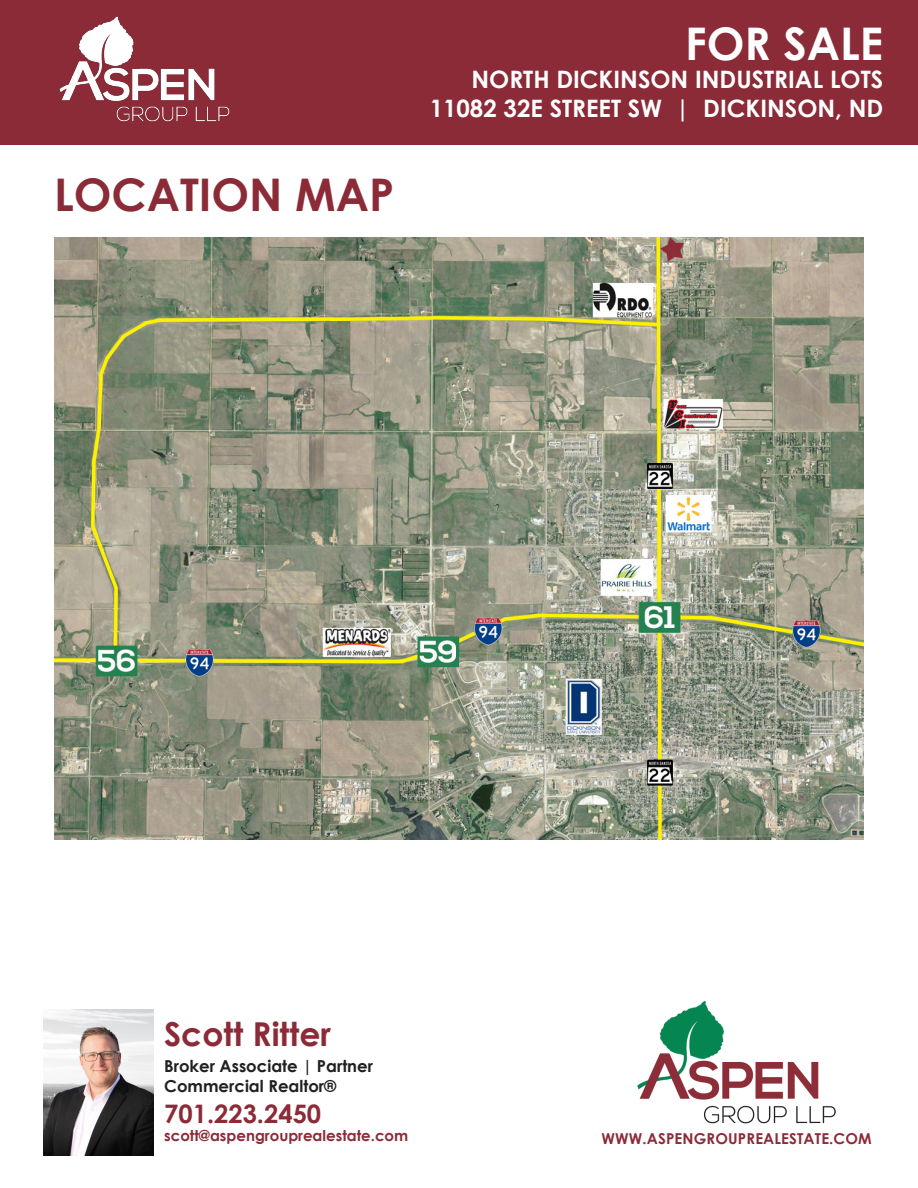
<style>
.page{position:relative;width:918px;height:1188px;background:#fff}
.page>*{position:absolute;margin:0;border:0;box-sizing:border-box;transform-origin:0 0}
.t1{font:700 45px "Century Gothic";color:#8c2b38}
.t2{font:700 45px "Century Gothic";color:#fff}
.t3{font:700 33px "Century Gothic";color:#8c2b38}
.t4{font:700 25.5px "Century Gothic";color:#8c2b38}
.t5{font:700 24px "Century Gothic";color:#fff}
.t6{font:700 16.5px/19.8px "Century Gothic";color:#231f20}
.t7{font:700 15px "Century Gothic";color:#8c2b38}
</style>
<div class="page">
<div style="left:0;top:0;width:918px;height:145px;background:#8c2b38"></div>
<img style="left:638px;top:1001px;width:198px;height:123px">
<img style="left:59px;top:16px;width:171px;height:106px">
<img style="left:43px;top:1010px;width:110px;height:145px">
<img style="left:54px;top:238px;width:810px;height:601px">
<p class="t1" style="left:54px;top:161px;width:342px">LOCATION MAP</p>
<p class="t2" style="left:685px;top:9px;width:200px">FOR SALE</p>
<p class="t5" style="left:471px;top:61px;width:413px">NORTH DICKINSON INDUSTRIAL LOTS</p>
<p class="t5" style="left:430px;top:90px;width:455px">11082 32E STREET SW | DICKINSON, ND</p>
<p class="t3" style="left:164px;top:1009px;width:168px">Scott Ritter</p>
<p class="t6" style="left:164px;top:1056px;width:210px">Broker Associate | Partner<br>Commercial Realtor®</p>
<p class="t4" style="left:164px;top:1094px;width:159px">701.223.2450</p>
<p class="t7" style="left:164px;top:1124px;width:246px">scott@aspengrouprealestate.com</p>
<p class="t7" style="left:602px;top:1128px;width:272px">WWW.ASPENGROUPREALESTATE.COM</p>
</div>
